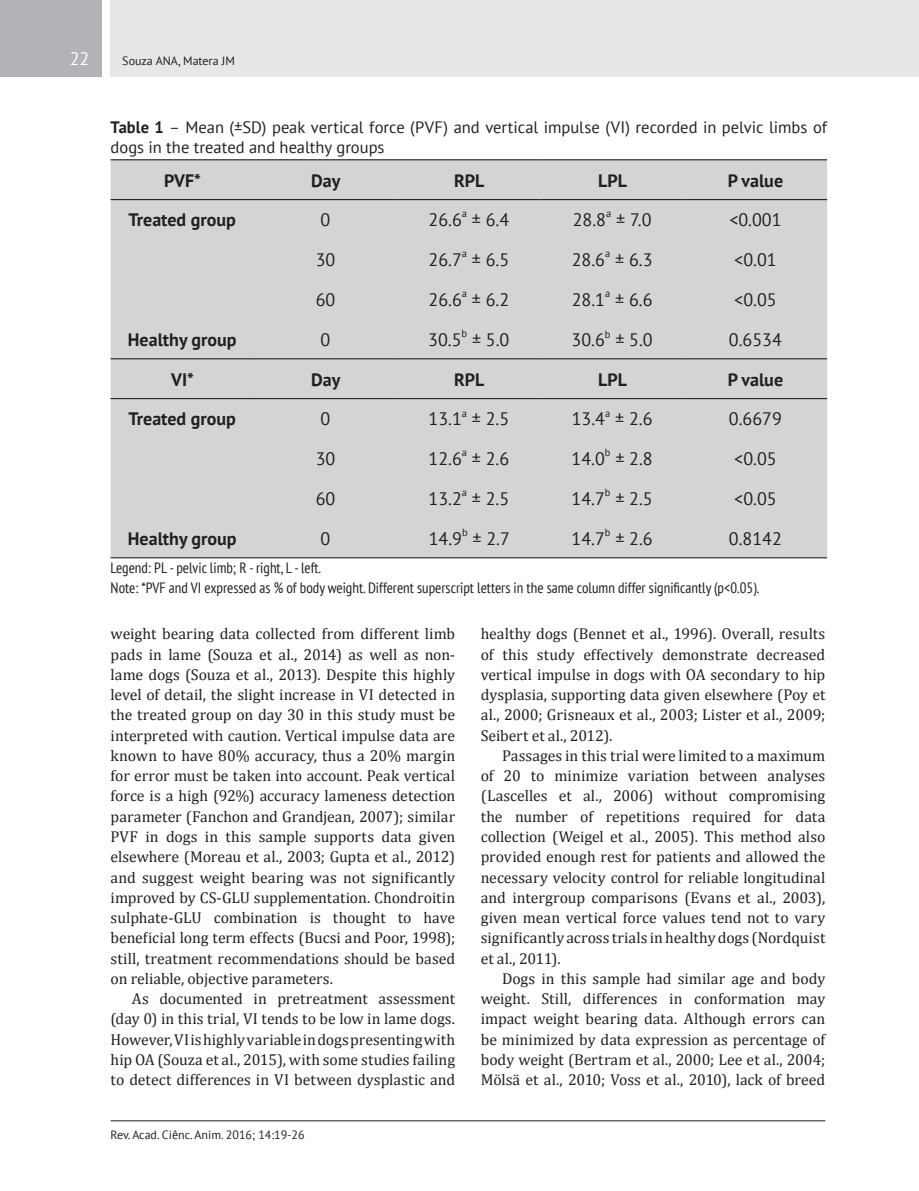
<style>
.page{position:relative;width:919px;height:1191px;background:#fff}
.page>*{position:absolute;margin:0;border:0;box-sizing:border-box;transform-origin:0 0}
.t1{font:18px "PT Sans";color:#231f20}
.t2{font:700 18px "PT Sans";color:#231f20}
.t3{font:18px "PT Sans";color:#fff}
.Título_-_Tabela{font:16.5px/20.2px "PT Sans";color:#231f20}
.TEXTO{font:15.75px/20.2px "Cambria";color:#231f20;text-align:justify}
.Título_-_Tabela-2{font:condensed 15px "PT Sans";color:#231f20}
.t4{font:12px "PT Sans";color:#231f20}
.t5{font:10.5px "PT Sans";color:#231f20}
.s1{font-weight:700}
</style>
<div class="page">
<div style="left:111px;top:0;width:807px;height:77px;background:#e6e7e9"></div>
<div style="left:0;top:0;width:102px;height:77px;background:#b2b3b7"></div>
<hr style="left:111px;top:1120px;width:714px;height:1px;background:#231f20">
<div style="left:111px;top:160px;width:716px;height:397px;background:#d4d4d4"></div>
<hr style="left:111px;top:159px;width:143px;height:1px;background:#231f20">
<hr style="left:254px;top:159px;width:143px;height:1px;background:#231f20">
<hr style="left:397px;top:159px;width:143px;height:1px;background:#231f20">
<hr style="left:540px;top:159px;width:143px;height:1px;background:#231f20">
<hr style="left:683px;top:159px;width:144px;height:1px;background:#231f20">
<hr style="left:111px;top:199px;width:143px;height:1px;background:#231f20">
<hr style="left:254px;top:199px;width:143px;height:1px;background:#231f20">
<hr style="left:397px;top:199px;width:143px;height:1px;background:#231f20">
<hr style="left:540px;top:199px;width:143px;height:1px;background:#231f20">
<hr style="left:683px;top:199px;width:144px;height:1px;background:#231f20">
<hr style="left:111px;top:358px;width:143px;height:1px;background:#231f20">
<hr style="left:254px;top:358px;width:143px;height:1px;background:#231f20">
<hr style="left:397px;top:358px;width:143px;height:1px;background:#231f20">
<hr style="left:540px;top:358px;width:143px;height:1px;background:#231f20">
<hr style="left:683px;top:358px;width:144px;height:1px;background:#231f20">
<hr style="left:111px;top:398px;width:143px;height:1px;background:#231f20">
<hr style="left:254px;top:398px;width:143px;height:1px;background:#231f20">
<hr style="left:397px;top:398px;width:143px;height:1px;background:#231f20">
<hr style="left:540px;top:398px;width:143px;height:1px;background:#231f20">
<hr style="left:683px;top:398px;width:144px;height:1px;background:#231f20">
<hr style="left:111px;top:557px;width:143px;height:1px;background:#231f20">
<hr style="left:254px;top:557px;width:143px;height:1px;background:#231f20">
<hr style="left:397px;top:557px;width:143px;height:1px;background:#231f20">
<hr style="left:540px;top:557px;width:143px;height:1px;background:#231f20">
<hr style="left:683px;top:557px;width:144px;height:1px;background:#231f20">
<p class="t3" style="left:70px;top:47px;width:21px">22</p>
<p class="t4" style="left:122px;top:53px;width:114px">Souza ANA, Matera JM</p>
<p class="Título_-_Tabela" style="left:111px;top:117px;width:718px"><span class="s1">Table 1</span> – Mean (±SD) peak vertical force (PVF) and vertical impulse (VI) recorded in pelvic limbs of dogs in the treated and healthy groups</p>
<p class="t2" style="left:164px;top:168px;width:38px">PVF*</p>
<p class="t2" style="left:311px;top:168px;width:31px">Day</p>
<p class="t2" style="left:454px;top:168px;width:32px">RPL</p>
<p class="t2" style="left:598px;top:168px;width:30px">LPL</p>
<p class="t2" style="left:727px;top:168px;width:57px">P value</p>
<p class="t2" style="left:128px;top:208px;width:109px">Treated group</p>
<p class="t1" style="left:320px;top:208px;width:11px">0</p>
<p class="t1" style="left:428px;top:208px;width:35px">26.6</p>
<p class="t5" style="left:462px;top:207px;width:7px">a</p>
<p class="t1" style="left:472px;top:208px;width:39px">± 6.4</p>
<p class="t1" style="left:572px;top:208px;width:35px">28.8</p>
<p class="t5" style="left:606px;top:207px;width:7px">a</p>
<p class="t1" style="left:616px;top:208px;width:37px">± 7.0</p>
<p class="t1" style="left:729px;top:208px;width:54px">&lt;0.001</p>
<p class="t1" style="left:316px;top:248px;width:21px">30</p>
<p class="t1" style="left:428px;top:248px;width:35px">26.7</p>
<p class="t5" style="left:462px;top:247px;width:7px">a</p>
<p class="t1" style="left:472px;top:248px;width:39px">± 6.5</p>
<p class="t1" style="left:571px;top:248px;width:35px">28.6</p>
<p class="t5" style="left:605px;top:247px;width:7px">a</p>
<p class="t1" style="left:615px;top:248px;width:39px">± 6.3</p>
<p class="t1" style="left:734px;top:248px;width:44px">&lt;0.01</p>
<p class="t1" style="left:316px;top:288px;width:21px">60</p>
<p class="t1" style="left:428px;top:288px;width:35px">26.6</p>
<p class="t5" style="left:462px;top:287px;width:7px">a</p>
<p class="t1" style="left:472px;top:288px;width:39px">± 6.2</p>
<p class="t1" style="left:571px;top:288px;width:35px">28.1</p>
<p class="t5" style="left:605px;top:287px;width:7px">a</p>
<p class="t1" style="left:615px;top:288px;width:39px">± 6.6</p>
<p class="t1" style="left:734px;top:288px;width:44px">&lt;0.05</p>
<p class="t2" style="left:128px;top:328px;width:110px">Healthy group</p>
<p class="t1" style="left:320px;top:328px;width:11px">0</p>
<p class="t1" style="left:428px;top:328px;width:35px">30.5</p>
<p class="t5" style="left:461px;top:326px;width:7px">b</p>
<p class="t1" style="left:472px;top:328px;width:39px">± 5.0</p>
<p class="t1" style="left:571px;top:328px;width:83px">30.6<sup>b</sup> ± 5.0</p>
<p class="t1" style="left:729px;top:328px;width:54px">0.6534</p>
<p class="t2" style="left:171px;top:367px;width:24px">VI*</p>
<p class="t2" style="left:311px;top:367px;width:31px">Day</p>
<p class="t2" style="left:454px;top:367px;width:32px">RPL</p>
<p class="t2" style="left:598px;top:367px;width:30px">LPL</p>
<p class="t2" style="left:727px;top:367px;width:57px">P value</p>
<p class="t2" style="left:128px;top:407px;width:109px">Treated group</p>
<p class="t1" style="left:320px;top:407px;width:11px">0</p>
<p class="t1" style="left:428px;top:407px;width:35px">13.1</p>
<p class="t5" style="left:462px;top:406px;width:7px">a</p>
<p class="t1" style="left:472px;top:407px;width:39px">± 2.5</p>
<p class="t1" style="left:571px;top:407px;width:35px">13.4</p>
<p class="t5" style="left:605px;top:406px;width:7px">a</p>
<p class="t1" style="left:615px;top:407px;width:39px">± 2.6</p>
<p class="t1" style="left:729px;top:407px;width:54px">0.6679</p>
<p class="t1" style="left:316px;top:447px;width:21px">30</p>
<p class="t1" style="left:428px;top:447px;width:35px">12.6</p>
<p class="t5" style="left:462px;top:446px;width:7px">a</p>
<p class="t1" style="left:472px;top:447px;width:39px">± 2.6</p>
<p class="t1" style="left:571px;top:447px;width:35px">14.0</p>
<p class="t5" style="left:605px;top:446px;width:7px">b</p>
<p class="t1" style="left:615px;top:447px;width:39px">± 2.8</p>
<p class="t1" style="left:734px;top:447px;width:44px">&lt;0.05</p>
<p class="t1" style="left:316px;top:487px;width:21px">60</p>
<p class="t1" style="left:428px;top:487px;width:35px">13.2</p>
<p class="t5" style="left:462px;top:485px;width:7px">a</p>
<p class="t1" style="left:472px;top:487px;width:39px">± 2.5</p>
<p class="t1" style="left:571px;top:487px;width:35px">14.7</p>
<p class="t5" style="left:605px;top:485px;width:7px">b</p>
<p class="t1" style="left:615px;top:487px;width:39px">± 2.5</p>
<p class="t1" style="left:734px;top:487px;width:44px">&lt;0.05</p>
<p class="t2" style="left:128px;top:526px;width:110px">Healthy group</p>
<p class="t1" style="left:320px;top:527px;width:11px">0</p>
<p class="t1" style="left:429px;top:527px;width:35px">14.9</p>
<p class="t5" style="left:462px;top:525px;width:7px">b</p>
<p class="t1" style="left:472px;top:527px;width:39px">± 2.7</p>
<p class="t1" style="left:571px;top:527px;width:35px">14.7</p>
<p class="t5" style="left:605px;top:525px;width:7px">b</p>
<p class="t1" style="left:615px;top:527px;width:39px">± 2.6</p>
<p class="t1" style="left:729px;top:527px;width:54px">0.8142</p>
<p class="Título_-_Tabela-2" style="left:111px;top:558px;width:212px">Legend: PL - pelvic limb; R - right, L - left.</p>
<p class="Título_-_Tabela-2" style="left:111px;top:578px;width:650px">Note: *PVF and VI expressed as % of body weight. Different superscript letters in the same column differ significantly (p&lt;0.05).</p>
<p class="TEXTO" style="left:111px;top:624px;width:346px">weight bearing data collected from different limb pads in lame (Souza et al., 2014) as well as non&shy;lame dogs (Souza et al., 2013). Despite this highly level of detail, the slight increase in VI detected in the treated group on day 30 in this study must be interpreted with caution. Vertical impulse data are known to have 80% accuracy, thus a 20% margin for error must be taken into account. Peak vertical force is a high (92%) accuracy lameness detection parameter (Fanchon and Grandjean, 2007); similar PVF in dogs in this sample supports data given elsewhere (Moreau et al., 2003; Gupta et al., 2012) and suggest weight bearing was not significantly improved by CS-GLU supplementation. Chondroitin sulphate-GLU combination is thought to have beneficial long term effects (Bucsi and Poor, 1998); still, treatment recommendations should be based on reliable, objective parameters.</p>
<p class="TEXTO" style="left:111px;top:988px;width:346px;text-indent:21px">As documented in pretreatment assessment (day 0) in this trial, VI tends to be low in lame dogs.<br>However, VI is highly variable in dogs presenting with hip OA (Souza et al., 2015), with some studies failing to detect differences in VI between dysplastic and</p>
<p class="t4" style="left:111px;top:1126px;width:195px">Rev. Acad. Ciênc. Anim. 2016; 14:19-26</p>
<p class="TEXTO" style="left:480px;top:624px;width:346px">healthy dogs (Bennet et al., 1996). Overall, results of this study effectively demonstrate decreased vertical impulse in dogs with OA secondary to hip dysplasia, supporting data given elsewhere (Poy et al., 2000; Grisneaux et al., 2003; Lister et al., 2009; Seibert et al., 2012).</p>
<p class="TEXTO" style="left:480px;top:745px;width:346px;text-indent:21px">Passages in this trial were limited to a maximum of 20 to minimize variation between analyses (Lascelles et al., 2006) without compromising the number of repetitions required for data collection (Weigel et al., 2005). This method also provided enough rest for patients and allowed the necessary velocity control for reliable longitudinal and intergroup comparisons (Evans et al., 2003), given mean vertical force values tend not to vary significantly across trials in healthy dogs (Nordquist et al., 2011).</p>
<p class="TEXTO" style="left:480px;top:968px;width:346px;text-indent:21px">Dogs in this sample had similar age and body weight. Still, differences in conformation may impact weight bearing data. Although errors can be minimized by data expression as percentage of body weight (Bertram et al., 2000; Lee et al., 2004; Mölsä et al., 2010; Voss et al., 2010), lack of breed</p>
</div>
